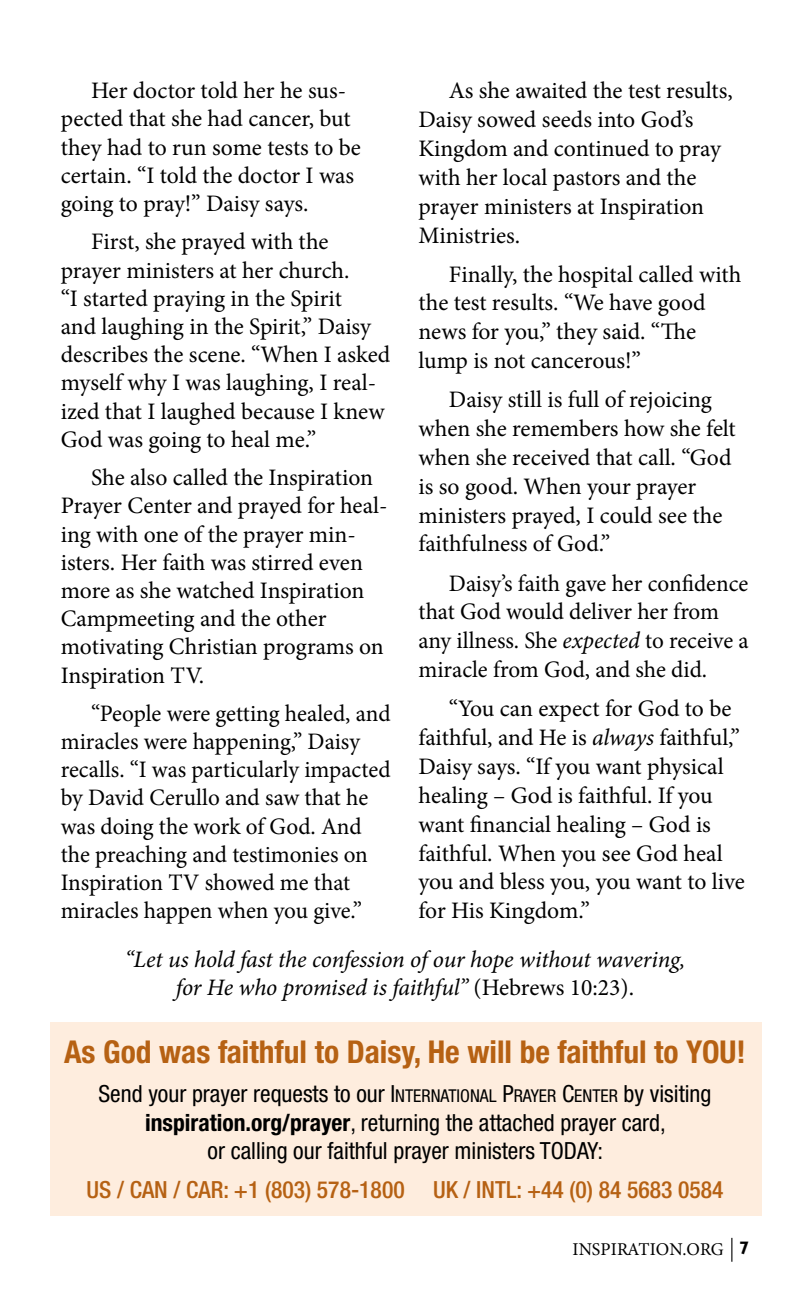
<style>
.page{position:relative;width:810px;height:1296px;background:#fff}
.page>*{position:absolute;margin:0;border:0;box-sizing:border-box;transform-origin:0 0}
.t1{font:700 condensed 31.5px "Helvetica Neue LT Std";color:#b66113}
.t2{font:23.62px/28.1px "Minion Pro";letter-spacing:-.005em;color:#000}
.t3{font:condensed 23.62px/28.6px "Helvetica Neue LT Std";color:#000;text-align:center}
.t4{font:italic 23.62px/28.1px "Minion Pro";letter-spacing:-.01em;color:#000;text-align:center}
.t5{font:500 condensed 23.62px "Helvetica Neue LT Std";color:#b66113}
.t6{font:18px "Minion Pro";color:#000}
.s1{font-style:italic}
.s2{font-style:normal}
.s3{font-style:inherit}
.s4{font-size:17.78px}
.s5{font-weight:700}
.s6{font-family:"Gill Sans";font-weight:700}
</style>
<div class="page">
<div style="left:50px;top:1022px;width:711px;height:194px;background:#feedde"></div>
<svg style="left:731px;top:1238px;width:1px;height:24px"></svg>
<p class="t2" style="left:61px;top:77px;width:302px;text-indent:30px">Her doctor told her he sus&shy;pected that she had cancer, but they had to run some tests to be certain. “I told the doctor I was going to pray!” Daisy says.</p>
<p class="t2" style="left:61px;top:228px;width:331px;text-indent:30px">First, she prayed with the prayer ministers at her church.<br>“I started praying in the Spirit<br>and laughing in the Spirit,” Daisy describes the scene. “When I asked myself why I was laughing, I real&shy;ized that I laughed because I knew<br>God was going to heal me.”</p>
<p class="t2" style="left:61px;top:464px;width:328px;text-indent:30px">She also called the Inspiration<br>Prayer Center and prayed for heal&shy;ing with one of the prayer min&shy;isters. Her faith was stirred even more as she watched Inspiration<br>Campmeeting and the other motivating Christian programs on<br>Inspiration TV.</p>
<p class="t2" style="left:61px;top:699px;width:331px;text-indent:30px">“People were getting healed, and miracles were happening,” Daisy recalls. “I was particularly impacted by David Cerullo and saw that he was doing the work of God. And the preaching and testimonies on<br>Inspiration TV showed me that miracles happen when you give.”</p>
<p class="t2" style="left:418px;top:76px;width:316px;line-height:28.8px;text-indent:30px">As she awaited the test results,<br>Daisy sowed seeds into God’s<br>Kingdom and continued to pray with her local pastors and the prayer ministers at Inspiration<br>Ministries.</p>
<p class="t2" style="left:418px;top:260px;width:324px;line-height:28.8px;text-indent:30px">Finally, the hospital called with the test results. “We have good news for you,” they said. “The lump is not cancerous!”</p>
<p class="t2" style="left:418px;top:385px;width:319px;line-height:28.8px;text-indent:30px">Daisy still is full of rejoicing when she remembers how she felt when she received that call. “God is so good. When your prayer ministers prayed, I could see the faithfulness of God.”</p>
<p class="t2" style="left:418px;top:569px;width:332px;line-height:28.8px;text-indent:30px">Daisy’s faith gave her confidence that God would deliver her from any illness. She <span class="s1">expected</span> to receive a miracle from God, and she did.</p>
<p class="t2" style="left:418px;top:694px;width:328px;line-height:28.8px;text-indent:30px">“You can expect for God to be faithful, and He is <span class="s1">always</span> faithful,”<br>Daisy says. “If you want physical healing – God is faithful. If you want financial healing – God is faithful. When you see God heal you and bless you, you want to live for His Kingdom.”</p>
<p class="t4" style="left:125px;top:945px;width:562px">“Let us hold fast the confession of our hope without wavering, for He who promised is faithful” <span class="s2">(Hebrews 10:23).</span></p>
<h1 class="t1" style="left:64px;top:1033px;width:683px">As God was faithful to Daisy, He will be faithful to YOU!</h1>
<p class="t3" style="left:98px;top:1079px;width:615px">Send your prayer requests to our <span class="s3">I</span><span class="s4">NTERNATIONAL</span> <span class="s3">P</span><span class="s4">RAYER</span> <span class="s3">C</span><span class="s4">ENTER</span> by visiting <span class="s5">inspiration.org/prayer</span>, returning the attached prayer card,<br>or calling our faithful prayer ministers TODAY:</p>
<p class="t5" style="left:87px;top:1176px;width:639px">US / CAN / CAR: +1 (803) 578-1800 UK / INTL: +44 (0) 84 5683 0584</p>
<p class="t6" style="left:573px;top:1237px;width:178px">INSPIRATION.ORG <span class="s6">7</span></p>
</div>
